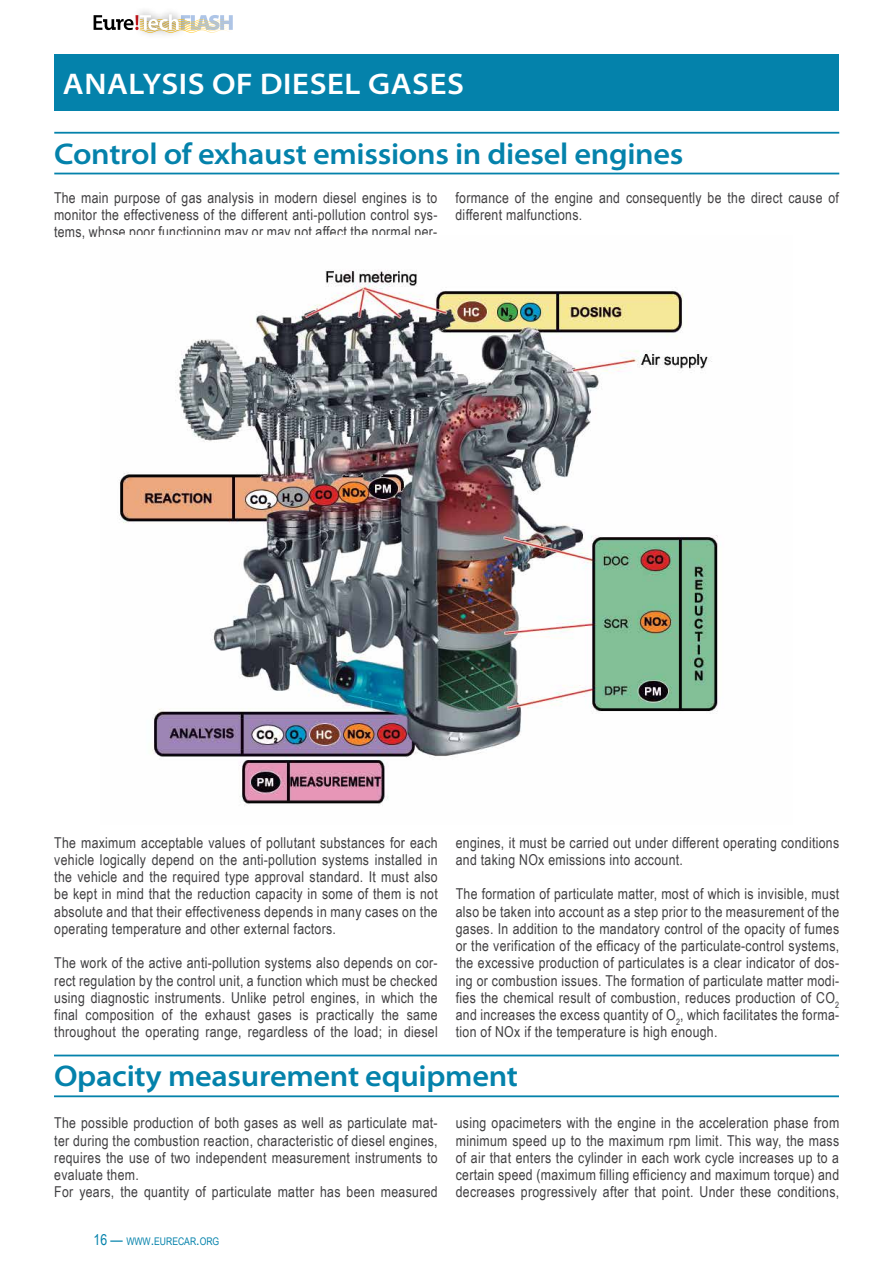
<style>
.page{position:relative;width:893px;height:1263px;background:#fff}
.page>*{position:absolute;margin:0;border:0;box-sizing:border-box;transform-origin:0 0}
.t1{font:600 semi-expanded 30px "Myriad Pro";letter-spacing:-.01em;color:#0482ab}
.t2{font:600 semi-expanded 30px "Myriad Pro";letter-spacing:.02em;color:#fff}
.t3{font:15px/17.2px "Arial Narrow";letter-spacing:.02em;color:#414042;text-align:justify}
.t4{font:10.5px "Arial Narrow";color:#0482ab}
.s1{font-size:15px}
</style>
<div class="page">
<svg style="left:94px;top:14px;width:139px;height:19px"></svg>
<div style="left:54px;top:54px;width:785px;height:57px;background:#0482ab"></div>
<hr style="left:54px;top:132px;width:785px;height:2px;background:#0482ab">
<hr style="left:54px;top:173px;width:785px;height:1px;background:#0482ab">
<img style="left:119px;top:270px;width:599px;height:536px">
<hr style="left:54px;top:1054px;width:785px;height:2px;background:#0482ab">
<hr style="left:54px;top:1095px;width:785px;height:2px;background:#0482ab">
<h1 class="t2" style="left:63px;top:67px;width:403px">ANALYSIS OF DIESEL GASES</h1>
<h1 class="t1" style="left:54px;top:137px;width:631px">Control of exhaust emissions in diesel engines</h1>
<p class="t3" style="left:54px;top:188px;width:385px">The main purpose of gas analysis in modern diesel engines is to monitor the effectiveness of the different anti-pollution control sys&shy;tems, whose poor functioning may or may not affect the normal per-</p>
<p class="t3" style="left:455px;top:188px;width:385px">formance of the engine and consequently be the direct cause of different malfunctions.</p>
<p class="t3" style="left:54px;top:833px;width:385px">The maximum acceptable values of pollutant substances for each vehicle logically depend on the anti-pollution systems installed in the vehicle and the required type approval standard. It must also be kept in mind that the reduction capacity in some of them is not absolute and that their effectiveness depends in many cases on the operating temperature and other external factors.</p>
<p class="t3" style="left:54px;top:954px;width:385px">The work of the active anti-pollution systems also depends on cor&shy;rect regulation by the control unit, a function which must be checked using diagnostic instruments. Unlike petrol engines, in which the final composition of the exhaust gases is practically the same throughout the operating range, regardless of the load; in diesel</p>
<p class="t3" style="left:456px;top:833px;width:385px">engines, it must be carried out under different operating conditions and taking NOx emissions into account.</p>
<p class="t3" style="left:456px;top:885px;width:385px">The formation of particulate matter, most of which is invisible, must also be taken into account as a step prior to the measurement of the gases. In addition to the mandatory control of the opacity of fumes or the verification of the efficacy of the particulate-control systems, the excessive production of particulates is a clear indicator of dos&shy;ing or combustion issues. The formation of particulate matter modi&shy;fies the chemical result of combustion, reduces production of CO<sub>2 </sub>and increases the excess quantity of O<sub>2</sub>, which facilitates the forma&shy;tion of NOx if the temperature is high enough.</p>
<h1 class="t1" style="left:54px;top:1059px;width:466px">Opacity measurement equipment</h1>
<p class="t3" style="left:54px;top:1114px;width:385px;text-align:left">The possible production of both gases as well as particulate mat&shy;ter during the combustion reaction, characteristic of diesel engines, requires the use of two independent measurement instruments to evaluate them.<br>For years, the quantity of particulate matter has been measured</p>
<p class="t3" style="left:456px;top:1114px;width:385px">using opacimeters with the engine in the acceleration phase from minimum speed up to the maximum rpm limit. This way, the mass of air that enters the cylinder in each work cycle increases up to a certain speed (maximum filling efficiency and maximum torque) and decreases progressively after that point. Under these conditions,</p>
<p class="t4" style="left:94px;top:1233px;width:127px"><span class="s1">16 —</span> WWW<span class="s1">.</span>EURECAR<span class="s1">.</span>ORG</p>
</div>
